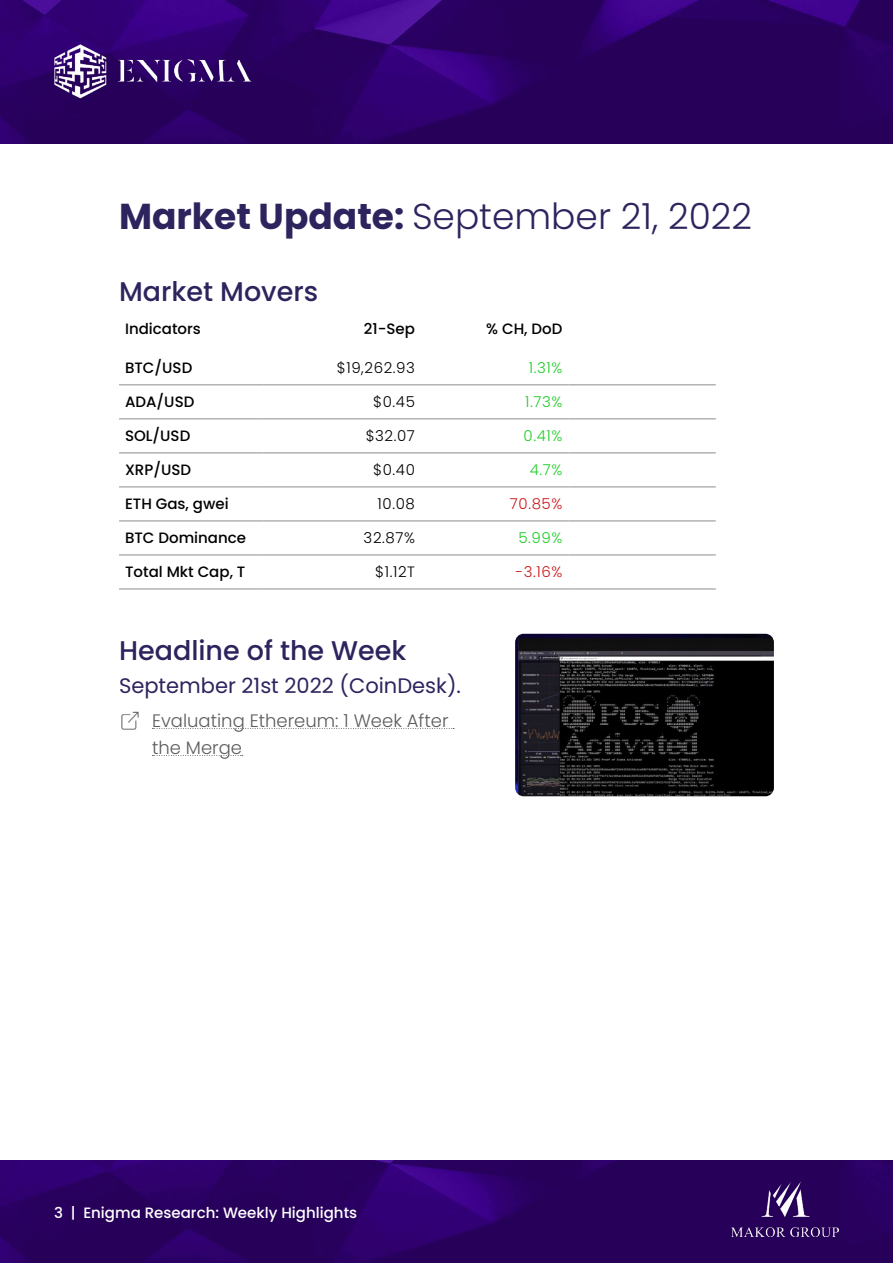
<style>
.page{position:relative;width:893px;height:1263px;background:#fff}
.page>*{position:absolute;margin:0;border:0;box-sizing:border-box;transform-origin:0 0}
.t1{font:300 36px "Poppins";color:#2d245e}
.t2{font:500 27px "Poppins";color:#2d245e}
.t3{font:21px "Poppins";color:#2d245e}
.t4{font:300 18px/27px "Poppins";color:#5c5c5b}
.t5{font:500 15px "Poppins";color:#000}
.t6{font:300 15px "Poppins";letter-spacing:.04em;color:#000}
.t7{font:500 15px "Poppins";color:#fff}
.t8{font:300 15px "Poppins";letter-spacing:.04em;color:#21cd28}
.t9{font:300 15px "Poppins";color:#cd1719}
.s1{font-weight:700}
</style>
<div class="page">
<img style="left:0;top:0;width:893px;height:143px">
<img style="left:54px;top:44px;width:197px;height:55px">
<img style="left:0;top:1161px;width:893px;height:102px">
<img style="left:731px;top:1181px;width:108px;height:55px">
<hr style="left:119px;top:419px;width:145px;height:1px;background:#8c8c8b">
<hr style="left:264px;top:419px;width:157px;height:1px;background:#8c8c8b">
<hr style="left:119px;top:453px;width:145px;height:1px;background:#8c8c8b">
<hr style="left:264px;top:453px;width:157px;height:1px;background:#8c8c8b">
<hr style="left:119px;top:521px;width:145px;height:1px;background:#8c8c8b">
<hr style="left:264px;top:521px;width:157px;height:1px;background:#8c8c8b">
<hr style="left:119px;top:555px;width:145px;height:1px;background:#8c8c8b">
<hr style="left:264px;top:555px;width:157px;height:1px;background:#8c8c8b">
<hr style="left:119px;top:487px;width:145px;height:1px;background:#8c8c8b">
<hr style="left:264px;top:487px;width:157px;height:1px;background:#8c8c8b">
<hr style="left:119px;top:385px;width:145px;height:1px;background:#8c8c8b">
<hr style="left:264px;top:385px;width:157px;height:1px;background:#8c8c8b">
<hr style="left:421px;top:419px;width:147px;height:1px;background:#8c8c8b">
<hr style="left:568px;top:419px;width:148px;height:1px;background:#8c8c8b">
<hr style="left:421px;top:453px;width:147px;height:1px;background:#8c8c8b">
<hr style="left:568px;top:453px;width:148px;height:1px;background:#8c8c8b">
<hr style="left:421px;top:487px;width:147px;height:1px;background:#8c8c8b">
<hr style="left:568px;top:487px;width:148px;height:1px;background:#8c8c8b">
<hr style="left:568px;top:555px;width:148px;height:1px;background:#8c8c8b">
<hr style="left:421px;top:385px;width:147px;height:1px;background:#8c8c8b">
<hr style="left:568px;top:385px;width:148px;height:1px;background:#8c8c8b">
<hr style="left:568px;top:521px;width:148px;height:1px;background:#8c8c8b">
<hr style="left:119px;top:589px;width:145px;height:1px;background:#8c8c8b">
<hr style="left:264px;top:589px;width:157px;height:1px;background:#8c8c8b">
<hr style="left:568px;top:589px;width:148px;height:1px;background:#8c8c8b">
<hr style="left:421px;top:589px;width:147px;height:1px;background:#8c8c8b">
<hr style="left:421px;top:555px;width:147px;height:1px;background:#8c8c8b">
<hr style="left:421px;top:521px;width:147px;height:1px;background:#8c8c8b">
<img style="left:515px;top:634px;width:259px;height:162px">
<svg style="left:152px;top:728px;width:302px;height:1px"></svg>
<svg style="left:152px;top:755px;width:91px;height:1px"></svg>
<img style="left:121px;top:711px;width:18px;height:19px">
<h1 class="t1" style="left:119px;top:196px;width:634px"><span class="s1">Market Update:</span> September 21, 2022</h1>
<h2 class="t2" style="left:119px;top:276px;width:201px">Market Movers</h2>
<p class="t5" style="left:125px;top:320px;width:77px">Indicators</p>
<p class="t5" style="left:364px;top:320px;width:53px">21-Sep</p>
<p class="t5" style="left:486px;top:320px;width:78px">% CH, DoD</p>
<p class="t5" style="left:125px;top:359px;width:69px">BTC/USD</p>
<p class="t6" style="left:337px;top:359px;width:80px">$19,262.93</p>
<p class="t8" style="left:529px;top:359px;width:35px">1.31%</p>
<p class="t5" style="left:125px;top:393px;width:71px">ADA/USD</p>
<p class="t6" style="left:373px;top:393px;width:43px">$0.45</p>
<p class="t8" style="left:525px;top:393px;width:39px">1.73%</p>
<p class="t5" style="left:125px;top:427px;width:67px">SOL/USD</p>
<p class="t6" style="left:366px;top:427px;width:51px">$32.07</p>
<p class="t8" style="left:524px;top:427px;width:40px">0.41%</p>
<p class="t5" style="left:125px;top:461px;width:68px">XRP/USD</p>
<p class="t6" style="left:373px;top:461px;width:43px">$0.40</p>
<p class="t8" style="left:530px;top:461px;width:34px">4.7%</p>
<p class="t5" style="left:125px;top:495px;width:105px">ETH Gas, gwei</p>
<p class="t6" style="left:378px;top:495px;width:39px">10.08</p>
<p class="t9" style="left:510px;top:495px;width:54px">70.85%</p>
<p class="t5" style="left:125px;top:529px;width:123px">BTC Dominance</p>
<p class="t6" style="left:364px;top:529px;width:53px">32.87%</p>
<p class="t8" style="left:518px;top:529px;width:46px">5.99%</p>
<p class="t5" style="left:125px;top:563px;width:122px">Total Mkt Cap, T</p>
<p class="t6" style="left:375px;top:563px;width:41px">$1.12T</p>
<p class="t9" style="left:515px;top:563px;width:48px">-3.16%</p>
<h2 class="t2" style="left:119px;top:635px;width:289px">Headline of the Week</h2>
<h3 class="t3" style="left:119px;top:673px;width:343px">September 21st 2022 (CoinDesk).</h3>
<p class="t4" style="left:152px;top:707px;width:298px">Evaluating Ethereum: 1 Week After the Merge</p>
<p class="t7" style="left:54px;top:1204px;width:305px">3 | Enigma Research: Weekly Highlights</p>
</div>
